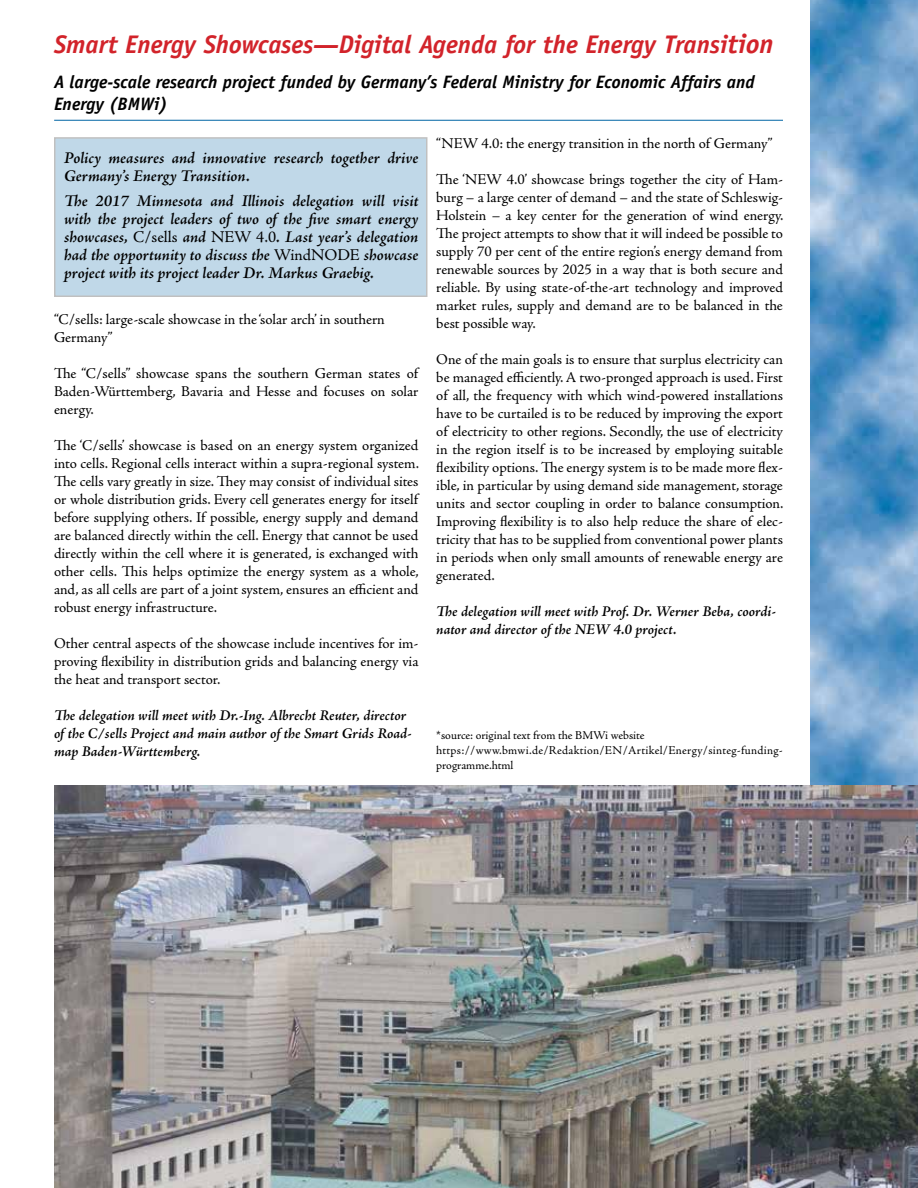
<style>
.page{position:relative;width:918px;height:1188px;background:#fff}
.page>*{position:absolute;margin:0;border:0;box-sizing:border-box;transform-origin:0 0}
.t1{font:italic 700 25.5px "Officina Sans Std";color:#d2232a}
.t2{font:italic 700 18px/21.6px "Officina Sans Std";color:#000}
.t3{font:italic 600 16.5px/18px "Adobe Jenson Pro";letter-spacing:-.005em;color:#000}
.t4{font:15px/18px "Adobe Jenson Pro";letter-spacing:-.005em;color:#000;text-align:justify}
.t5{font:italic 600 15px/18px "Adobe Jenson Pro";color:#000}
.t6{font:12px/15px "Adobe Jenson Pro";letter-spacing:.01em;color:#000}
.s1{font-size:27px}
.s2{font-weight:400;font-style:normal}
</style>
<div class="page">
<img style="left:810px;top:0;width:108px;height:786px">
<hr style="left:54px;top:120px;width:729px;height:1px;background:#0065a4">
<div style="left:55px;top:138px;width:372px;height:158px;background:#c0d8e8"></div>
<img style="left:54px;top:786px;width:864px;height:402px">
<h1 class="t1" style="left:54px;top:29px;width:721px">Smart Energy Showcases—Digital Agenda for the Energy Transi<span class="s1">tion</span></h1>
<p class="t2" style="left:54px;top:71px;width:702px">A large-scale research project funded by Germany’s Federal Ministry for Economic Affairs and<br>Energy (BMWi)</p>
<p class="t3" style="left:64px;top:150px;width:356px">Policy measures and innovative research together drive<br>Germany’s Energy Transition.</p>
<p class="t3" style="left:64px;top:193px;width:356px;text-align:justify">The 2017 Minnesota and Illinois delegation will visit with the project leaders of two of the five smart energy showcases, <span class="s2">C/sells</span> and <span class="s2">NEW 4.0</span>. Last year’s delegation had the opportunity to discuss the <span class="s2">WindNODE</span> showcase project with its project leader Dr. Markus Graebig.</p>
<p class="t4" style="left:54px;top:311px;width:332px">“C/sells: large-scale showcase in the ‘solar arch’ in southern<br>Germany”</p>
<p class="t4" style="left:54px;top:365px;width:366px">The “C/sells” showcase spans the southern German states of Baden-Württemberg, Bavaria and Hesse and focuses on solar energy.</p>
<p class="t4" style="left:54px;top:437px;width:366px">The ‘C/sells’ showcase is based on an energy system organized into cells. Regional cells interact within a supra-regional system.<br>The cells vary greatly in size. They may consist of individual sites or whole distribution grids. Every cell generates energy for itself before supplying others. If possible, energy supply and demand are balanced directly within the cell. Energy that cannot be used directly within the cell where it is generated, is exchanged with other cells. This helps optimize the energy system as a whole, and, as all cells are part of a joint system, ensures an efficient and robust energy infrastructure.</p>
<p class="t4" style="left:54px;top:635px;width:366px">Other central aspects of the showcase include incentives for im&shy;proving flexibility in distribution grids and balancing energy via the heat and transport sector.</p>
<p class="t5" style="left:54px;top:707px;width:359px">The delegation will meet with Dr.-Ing. Albrecht Reuter, director of the C/sells Project and main author of the Smart Grids Road&shy;map Baden-Württemberg.</p>
<p class="t4" style="left:436px;top:135px;width:338px">“NEW 4.0: the energy transition in the north of Germany”</p>
<p class="t4" style="left:436px;top:171px;width:349px">The ‘NEW 4.0’ showcase brings together the city of Ham&shy;burg – a large center of demand – and the state of Schleswig-Holstein – a key center for the generation of wind energy.<br>The project attempts to show that it will indeed be possible to supply 70 per cent of the entire region’s energy demand from renewable sources by 2025 in a way that is both secure and reliable. By using state-of-the-art technology and improved market rules, supply and demand are to be balanced in the best possible way.</p>
<p class="t4" style="left:436px;top:351px;width:349px">One of the main goals is to ensure that surplus electricity can be managed efficiently. A two-pronged approach is used. First of all, the frequency with which wind-powered installations have to be curtailed is to be reduced by improving the export of electricity to other regions. Secondly, the use of electricity in the region itself is to be increased by employing suitable flexibility options. The energy system is to be made more flex&shy;ible, in particular by using demand side management, storage units and sector coupling in order to balance consumption.<br>Improving flexibility is to also help reduce the share of elec&shy;tricity that has to be supplied from conventional power plants in periods when only small amounts of renewable energy are generated.</p>
<p class="t5" style="left:436px;top:603px;width:341px">The delegation will meet with Prof. Dr. Werner Beba, coordi&shy;nator and director of the NEW 4.0 project.</p>
<p class="t6" style="left:436px;top:728px;width:348px">*source: original text from the BMWi website https://www.bmwi.de/Redaktion/EN/Artikel/Energy/sinteg-funding&shy;programme.html</p>
</div>
